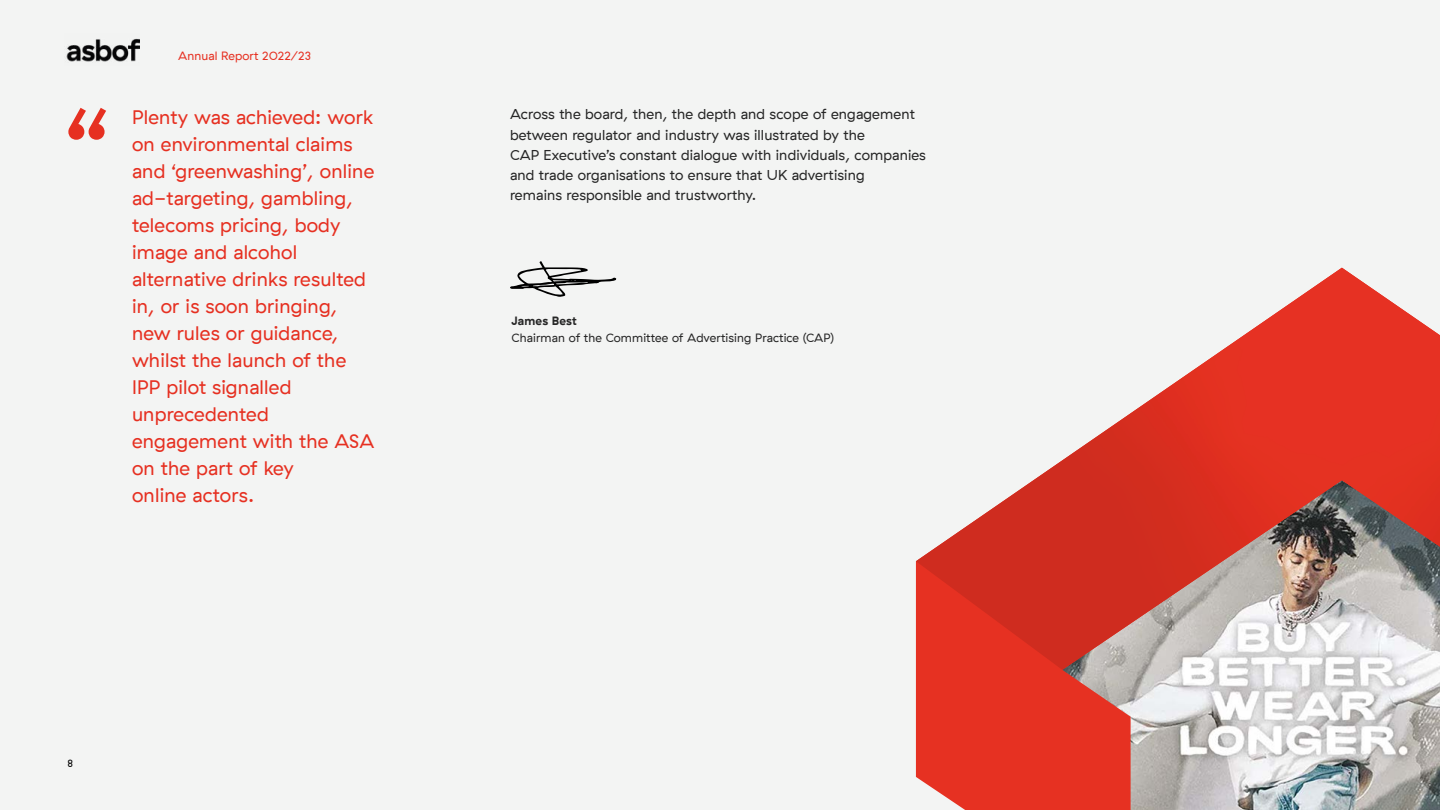
<style>
.page{position:relative;width:1440px;height:810px;background:#f3f4f3}
.page>*{position:absolute;margin:0;border:0;box-sizing:border-box;transform-origin:0 0}
.t1{font:108px "GT Haptik";color:#e63021}
.t2{font:19.5px/27px "GT Haptik";letter-spacing:.01em;color:#e63021}
.t3{font:14.25px/20.2px "GT Haptik";letter-spacing:.01em;color:#262626}
.t4{font:12px "GT Haptik";letter-spacing:.01em;color:#262626}
.t5{font:12px "GT Haptik";letter-spacing:.01em;color:#e63021}
.t6{font:700 12px "GT Haptik";letter-spacing:.01em;color:#262626}
.t7{font:10.5px "GT Haptik";color:#000}
</style>
<div class="page">
<svg style="left:510px;top:261px;width:106px;height:36px"></svg>
<svg style="left:916px;top:670px;width:524px;height:140px"></svg>
<img style="left:916px;top:268px;width:524px;height:402px">
<img style="left:66px;top:38px;width:74px;height:24px">
<h1 class="t1" style="left:64px;top:84px;width:48px">“</h1>
<p class="t5" style="left:178px;top:49px;width:134px">Annual Report 2022/23</p>
<p class="t2" style="left:132px;top:103px;width:244px">Plenty was achieved: work on environmental claims and ‘greenwashing’, online ad-targeting, gambling, telecoms pricing, body image and alcohol alternative drinks resulted in, or is soon bringing, new rules or guidance, whilst the launch of the<br>IPP pilot signalled unprecedented engagement with the ASA on the part of key<br>online actors.</p>
<p class="t7" style="left:68px;top:758px;width:7px">8</p>
<p class="t3" style="left:510px;top:104px;width:417px">Across the board, then, the depth and scope of engagement between regulator and industry was illustrated by the<br>CAP Executive’s constant dialogue with individuals, companies and trade organisations to ensure that UK advertising<br>remains responsible and trustworthy.</p>
<p class="t6" style="left:512px;top:313px;width:67px">James Best</p>
<p class="t4" style="left:512px;top:331px;width:324px">Chairman of the Committee of Advertising Practice (CAP)</p>
</div>
